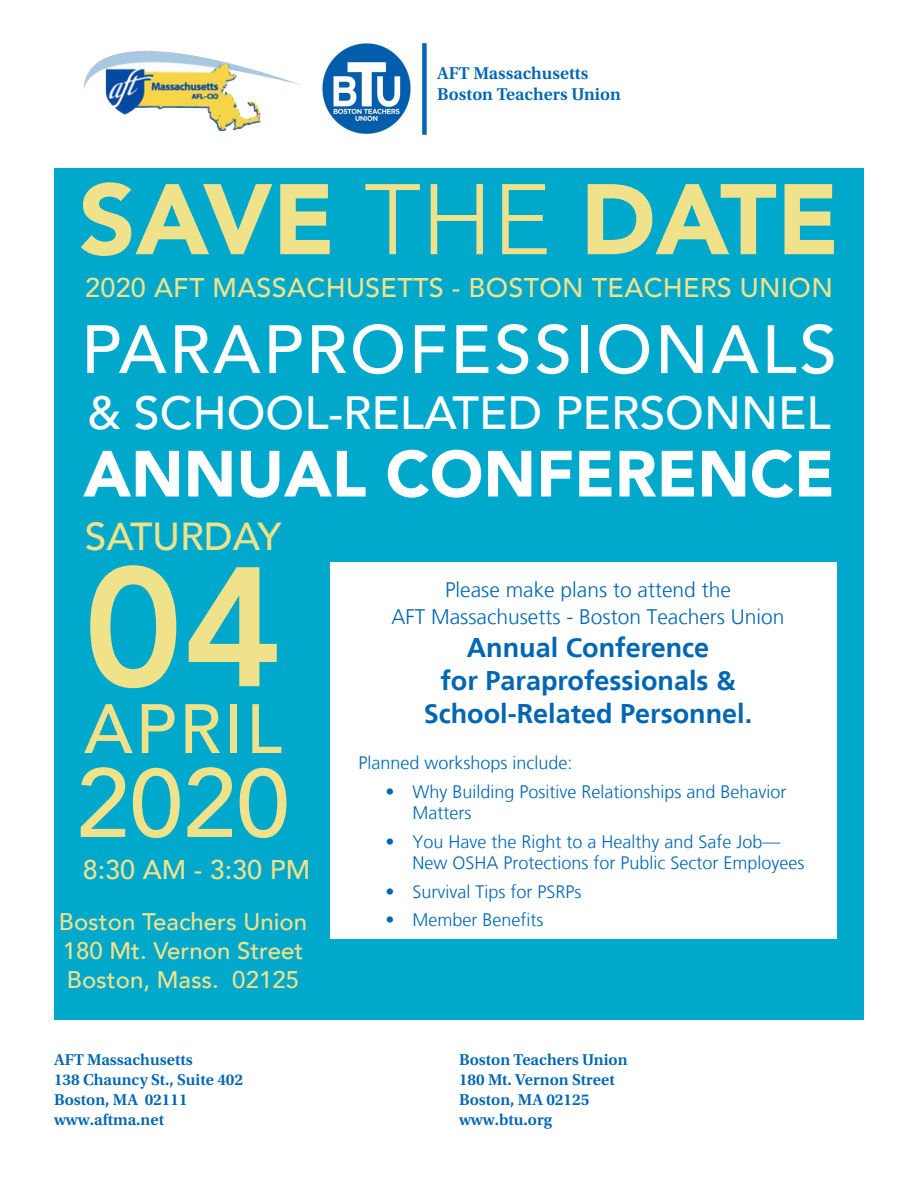
<style>
.page{position:relative;width:918px;height:1188px;background:#fff}
.page>*{position:absolute;margin:0;border:0;box-sizing:border-box;transform-origin:0 0}
.t1{font:800 168px "Avenir";color:#f0e28b}
.t2{font:900 99px "Avenir";color:#f0e28b}
.t3{font:500 96px "Avenir";color:#f0e28b}
.t4{font:500 69px "Avenir";letter-spacing:.04em;color:#f0e28b}
.t5{font:500 67.5px "Avenir";letter-spacing:.04em;color:#fff}
.t6{font:900 64.5px "Avenir";color:#fff}
.t7{font:500 46.5px "Avenir";color:#fff}
.t8{font:500 39px "Avenir";color:#f0e28b}
.t9{font:700 27px/33px "Frutiger";color:#0166b3;text-align:center}
.t10{font:500 27px "Avenir";letter-spacing:.01em;color:#f0e28b}
.t11{font:500 24px "Avenir";color:#f0e28b}
.t12{font:300 21px "Frutiger";color:#0166b3}
.t13{font:300 18px/21.6px "Frutiger";color:#0166b3}
.t14{font:600 18px "Utopia Std";color:#0166b3}
.t15{font:600 16.5px "Utopia Std";color:#0166b3}
.s1{font-weight:300}
</style>
<div class="page">
<div style="left:54px;top:168px;width:810px;height:852px;background:#00a9cc"></div>
<img style="left:83px;top:50px;width:217px;height:83px">
<img style="left:322px;top:44px;width:89px;height:91px">
<div style="left:422px;top:43px;width:5px;height:92px;background:#0166b3"></div>
<div style="left:330px;top:562px;width:507px;height:377px;background:#fff"></div>
<p class="t14" style="left:437px;top:63px;width:153px">AFT Massachusetts</p>
<p class="t14" style="left:437px;top:84px;width:185px">Boston Teachers Union</p>
<p class="t2" style="left:79px;top:135px;width:762px">SAVE <span class="s1">THE</span> DATE</p>
<p class="t10" style="left:85px;top:264px;width:749px">2020 AFT MASSACHUSETTS - BOSTON TEACHERS UNION</p>
<p class="t5" style="left:81px;top:291px;width:757px">PARAPROFESSIONALS</p>
<p class="t7" style="left:87px;top:372px;width:745px">&amp; SCHOOL-RELATED PERSONNEL</p>
<p class="t6" style="left:83px;top:419px;width:753px">ANNUAL CONFERENCE</p>
<p class="t8" style="left:85px;top:503px;width:198px">SATURDAY</p>
<p class="t1" style="left:84px;top:497px;width:200px">04</p>
<p class="t4" style="left:84px;top:669px;width:199px">APRIL</p>
<p class="t3" style="left:76px;top:720px;width:215px">2020</p>
<p class="t10" style="left:83px;top:846px;width:229px">8:30 AM - 3:30 PM</p>
<p class="t11" style="left:59px;top:901px;width:250px">Boston Teachers Union</p>
<p class="t11" style="left:63px;top:930px;width:242px">180 Mt. Vernon Street</p>
<p class="t11" style="left:67px;top:959px;width:234px">Boston, Mass. 02125</p>
<p class="t15" style="left:54px;top:1051px;width:140px">AFT Massachusetts</p>
<p class="t15" style="left:54px;top:1070px;width:191px">138 Chauncy St., Suite 402</p>
<p class="t15" style="left:54px;top:1090px;width:135px">Boston, MA 02111</p>
<p class="t15" style="left:54px;top:1110px;width:112px">www.aftma.net</p>
<p class="t12" style="left:445px;top:578px;width:287px">Please make plans to attend the</p>
<p class="t12" style="left:391px;top:605px;width:395px">AFT Massachusetts - Boston Teachers Union</p>
<p class="t9" style="left:424px;top:631px;width:330px">Annual Conference<br>for Paraprofessionals &amp;<br>School-Related Personnel.</p>
<p class="t13" style="left:358px;top:753px;width:216px">Planned workshops include:</p>
<p class="t13" style="left:412px;top:781px;width:376px;text-indent:-27px">• Why Building Positive Relationships and Behavior<br>Matters</p>
<p class="t13" style="left:412px;top:831px;width:394px;text-indent:-27px">• You Have the Right to a Healthy and Safe Job—<br>New OSHA Protections for Public Sector Employees</p>
<p class="t13" style="left:386px;top:881px;width:198px">• Survival Tips for PSRPs</p>
<p class="t13" style="left:386px;top:909px;width:160px">• Member Benefits</p>
<p class="t15" style="left:459px;top:1051px;width:170px">Boston Teachers Union</p>
<p class="t15" style="left:459px;top:1070px;width:157px">180 Mt. Vernon Street</p>
<p class="t15" style="left:459px;top:1090px;width:132px">Boston, MA 02125</p>
<p class="t15" style="left:459px;top:1110px;width:95px">www.btu.org</p>
</div>
